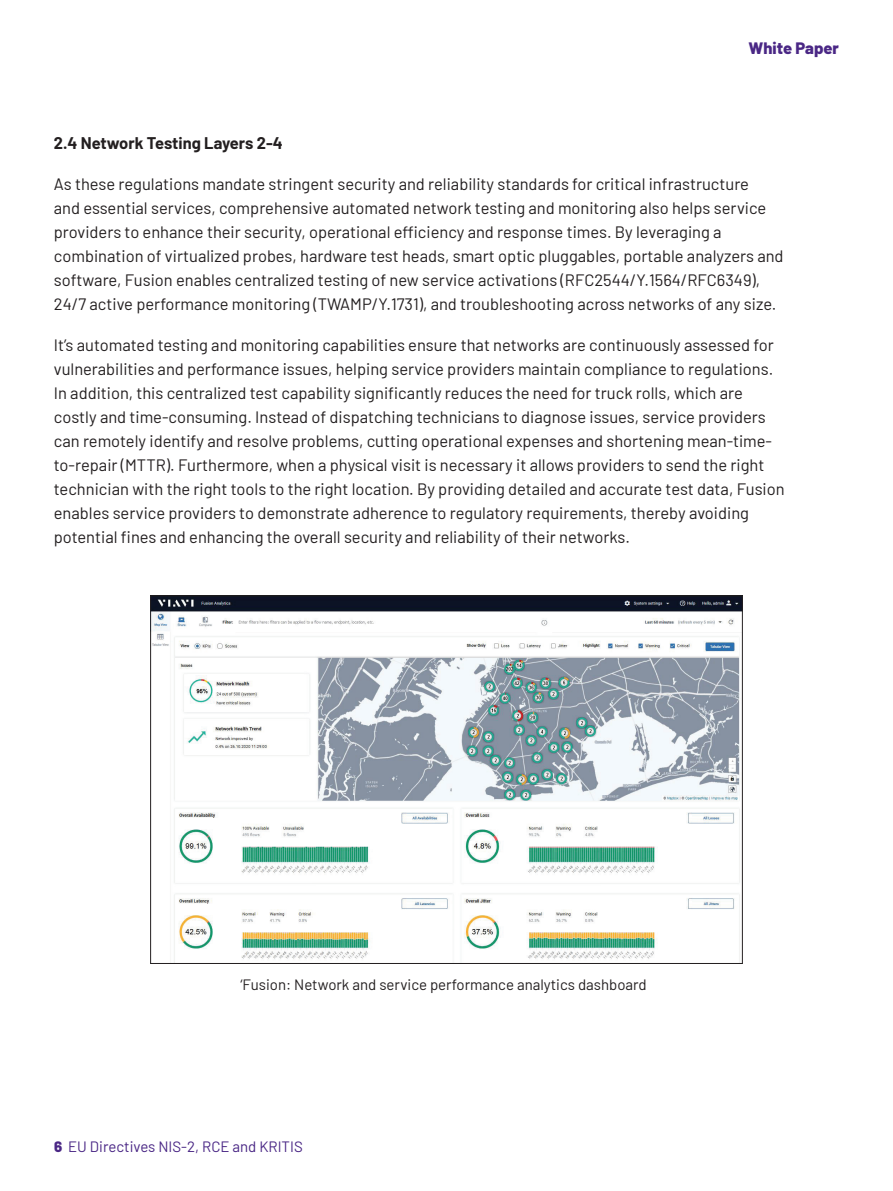
<style>
.page{position:relative;width:893px;height:1191px;background:#fff}
.page>*{position:absolute;margin:0;border:0;box-sizing:border-box;transform-origin:0 0}
.Body_Copy{font:16.5px/24px "Barlow";color:#231f20}
.B-H2_Body_Subheading{font:700 16.5px "Barlow";color:#231f20}
.t1{font:800 16.5px "Barlow";color:#4a2785}
.t2{font:15px "Barlow";color:#231f20}
.t3{font:15px "Barlow";color:#4a2785}
.s1{font-weight:800}
</style>
<div class="page">
<img style="left:152px;top:597px;width:589px;height:364px">
<p class="t1" style="left:749px;top:35px;width:92px">White Paper</p>
<p class="B-H2_Body_Subheading" style="left:54px;top:131px;width:230px">2.4 Network Testing Layers 2-4</p>
<p class="Body_Copy" style="left:54px;top:171px;width:731px">As these regulations mandate stringent security and reliability standards for critical infrastructure<br>and essential services, comprehensive automated network testing and monitoring also helps service providers to enhance their security, operational efficiency and response times. By leveraging a combination of virtualized probes, hardware test heads, smart optic pluggables, portable analyzers and software, Fusion enables centralized testing of new service activations (RFC2544/Y.1564/RFC6349), 24/7 active performance monitoring (TWAMP/Y.1731), and troubleshooting across networks of any size.</p>
<p class="Body_Copy" style="left:54px;top:332px;width:732px">It’s automated testing and monitoring capabilities ensure that networks are continuously assessed for vulnerabilities and performance issues, helping service providers maintain compliance to regulations.<br>In addition, this centralized test capability significantly reduces the need for truck rolls, which are costly and time-consuming. Instead of dispatching technicians to diagnose issues, service providers can remotely identify and resolve problems, cutting operational expenses and shortening mean-time&shy;to-repair (MTTR). Furthermore, when a physical visit is necessary it allows providers to send the right technician with the right tools to the right location. By providing detailed and accurate test data, Fusion enables service providers to demonstrate adherence to regulatory requirements, thereby avoiding potential fines and enhancing the overall security and reliability of their networks.</p>
<p class="t2" style="left:240px;top:973px;width:408px">‘Fusion: Network and service performance analytics dashboard</p>
<p class="t3" style="left:54px;top:1135px;width:250px"><span class="s1">6</span> EU Directives NIS-2, RCE and KRITIS</p>
</div>
